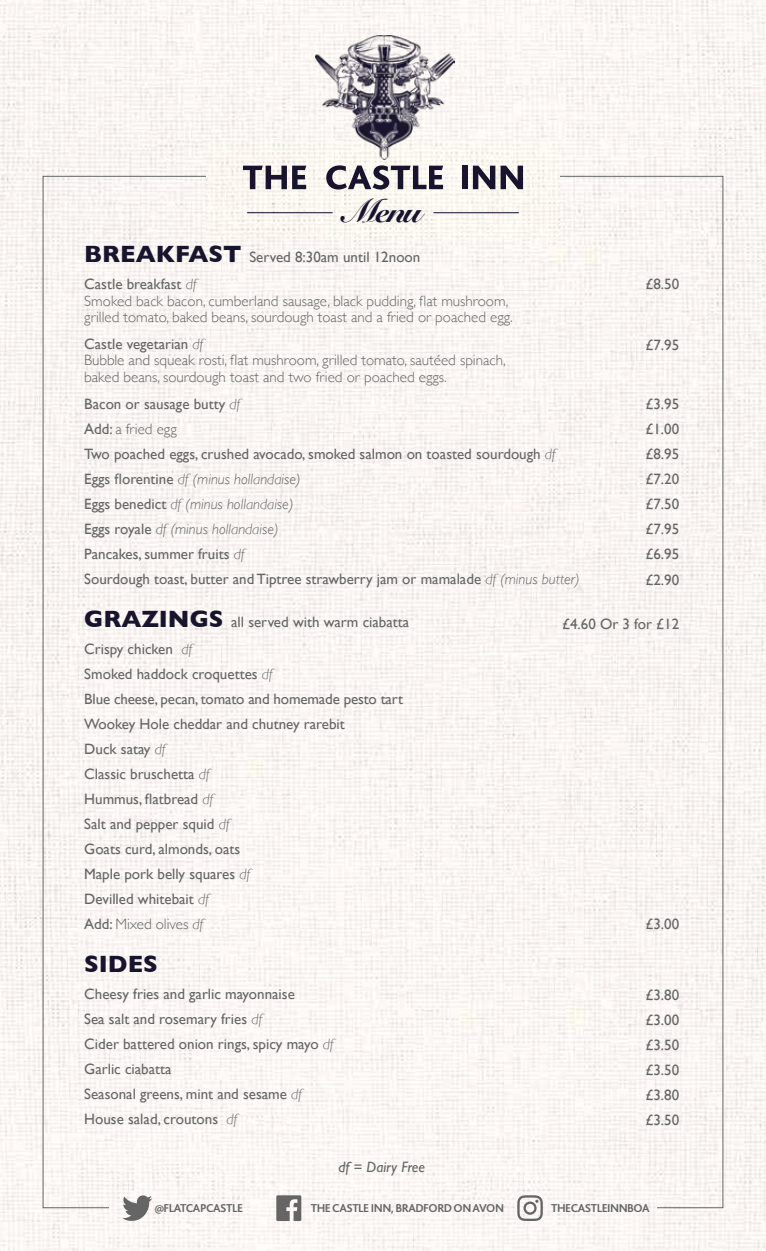
<style>
.page{position:relative;width:766px;height:1251px;background:#fff}
.page>*{position:absolute;margin:0;border:0;box-sizing:border-box;transform-origin:0 0}
.t1{font:900 32.4px "Snell Roundhand";color:#18142d}
.t2{font:700 24px "Gill Sans";color:#18142d}
.t3{font:15px/25px "Gill Sans";color:#656565}
.t4{font:300 15px/16.5px "Gill Sans";color:#656565}
.t5{font:italic 15px "Gill Sans";color:#656565}
.t6{font:700 12px "Bliss 2";letter-spacing:-.04em;color:#656565}
.s1{font-weight:700;font-size:24px;color:#18142d}
.s2{font-weight:300;font-style:italic}
.s3{font-weight:400}
.s4{font-style:italic}
.s5{font-weight:300}
</style>
<div class="page">
<img style="left:0;top:0;width:765px;height:1250px">
<img style="left:206px;top:142px;width:353px;height:97px">
<img style="left:110px;top:1146px;width:546px;height:97px">
<svg style="left:122px;top:1194px;width:30px;height:26px"></svg>
<svg style="left:276px;top:1194px;width:25px;height:26px"></svg>
<svg style="left:517px;top:1194px;width:25px;height:26px"></svg>
<hr style="left:247px;top:212px;width:85px;height:1px;background:#0f0a2e">
<hr style="left:433px;top:212px;width:85px;height:1px;background:#0f0a2e">
<svg style="left:243px;top:166px;width:63px;height:23px"></svg>
<svg style="left:326px;top:165px;width:117px;height:24px"></svg>
<div style="left:462px;top:166px;width:5px;height:23px;background:#18142d"></div>
<svg style="left:473px;top:166px;width:50px;height:23px"></svg>
<img style="left:315px;top:35px;width:140px;height:124px">
<h1 class="t1" style="left:344px;top:191px;width:79px">Menu</h1>
<p class="t3" style="left:84px;top:244px;width:337px;line-height:26.7px"><span class="s1">BREAKFAST</span> Served 8:30am until 12noon<br>Castle breakfast <span class="s2">df</span></p>
<p class="t4" style="left:84px;top:292px;width:430px">Smoked back bacon, cumberland sausage, black pudding, flat mushroom, grilled tomato, baked beans, sourdough toast and a fried or poached egg.</p>
<p class="t4" style="left:84px;top:335px;width:423px"><span class="s3">Castle vegetarian</span> <span class="s4">df<br></span>Bubble and squeak rosti, flat mushroom, grilled tomato, sautéed spinach, baked beans, sourdough toast and two fried or poached eggs.</p>
<p class="t3" style="left:84px;top:391px;width:496px">Bacon or sausage butty <span class="s2">df<br></span>Add: <span class="s5">a fried egg<br></span>Two poached eggs, crushed avocado, smoked salmon on toasted sourdough <span class="s2">df </span>Eggs florentine <span class="s2">df (minus hollandaise)<br></span>Eggs benedict <span class="s2">df (minus hollandaise)<br></span>Eggs royale <span class="s2">df (minus hollandaise)<br></span>Pancakes, summer fruits <span class="s2">df<br></span>Sourdough toast, butter and Tiptree strawberry jam or mamalade <span class="s2">df (minus butter)</span></p>
<p class="t3" style="left:84px;top:608px;width:326px;line-height:26.7px"><span class="s1">GRAZINGS</span> all served with warm ciabatta<br>Crispy chicken <span class="s2">df</span></p>
<p class="t3" style="left:84px;top:661px;width:320px">Smoked haddock croquettes <span class="s2">df<br></span>Blue cheese, pecan, tomato and homemade pesto tart<br>Wookey Hole cheddar and chutney rarebit<br>Duck satay <span class="s2">df<br></span>Classic bruschetta <span class="s2">df<br></span>Hummus, flatbread <span class="s2">df<br></span>Salt and pepper squid <span class="s2">df<br></span>Goats curd, almonds, oats<br>Maple pork belly squares <span class="s2">df<br></span>Devilled whitebait <span class="s2">df<br></span>Add: <span class="s5">Mixed olives</span> <span class="s2">df</span></p>
<h2 class="t2" style="left:84px;top:945px;width:75px">SIDES</h2>
<p class="t3" style="left:84px;top:981px;width:251px">Cheesy fries and garlic mayonnaise<br>Sea salt and rosemary fries <span class="s2">df<br></span>Cider battered onion rings, spicy mayo <span class="s2">df<br></span>Garlic ciabatta<br>Seasonal greens, mint and sesame <span class="s2">df<br></span>House salad, croutons <span class="s2">df</span></p>
<p class="t3" style="left:645px;top:271px;width:35px">£8.50</p>
<p class="t3" style="left:645px;top:332px;width:35px">£7.95</p>
<p class="t3" style="left:645px;top:391px;width:35px;text-align:justify">£3.95 £1.00 £8.95 £7.20 £7.50 £7.95 £6.95 £2.90</p>
<p class="t3" style="left:562px;top:611px;width:118px">£4.60 Or 3 for £12</p>
<p class="t3" style="left:645px;top:911px;width:35px">£3.00</p>
<p class="t3" style="left:645px;top:982px;width:35px;text-align:justify">£3.80 £3.00 £3.50 £3.50 £3.80 £3.50</p>
<p class="t5" style="left:338px;top:1158px;width:88px">df = Dairy Free</p>
<p class="t6" style="left:155px;top:1200px;width:90px">@FLATCAPCASTLE</p>
<p class="t6" style="left:311px;top:1200px;width:195px">THE CASTLE INN, BRADFORD ON AVON</p>
<p class="t6" style="left:551px;top:1200px;width:100px">THECASTLEINNBOA</p>
</div>
